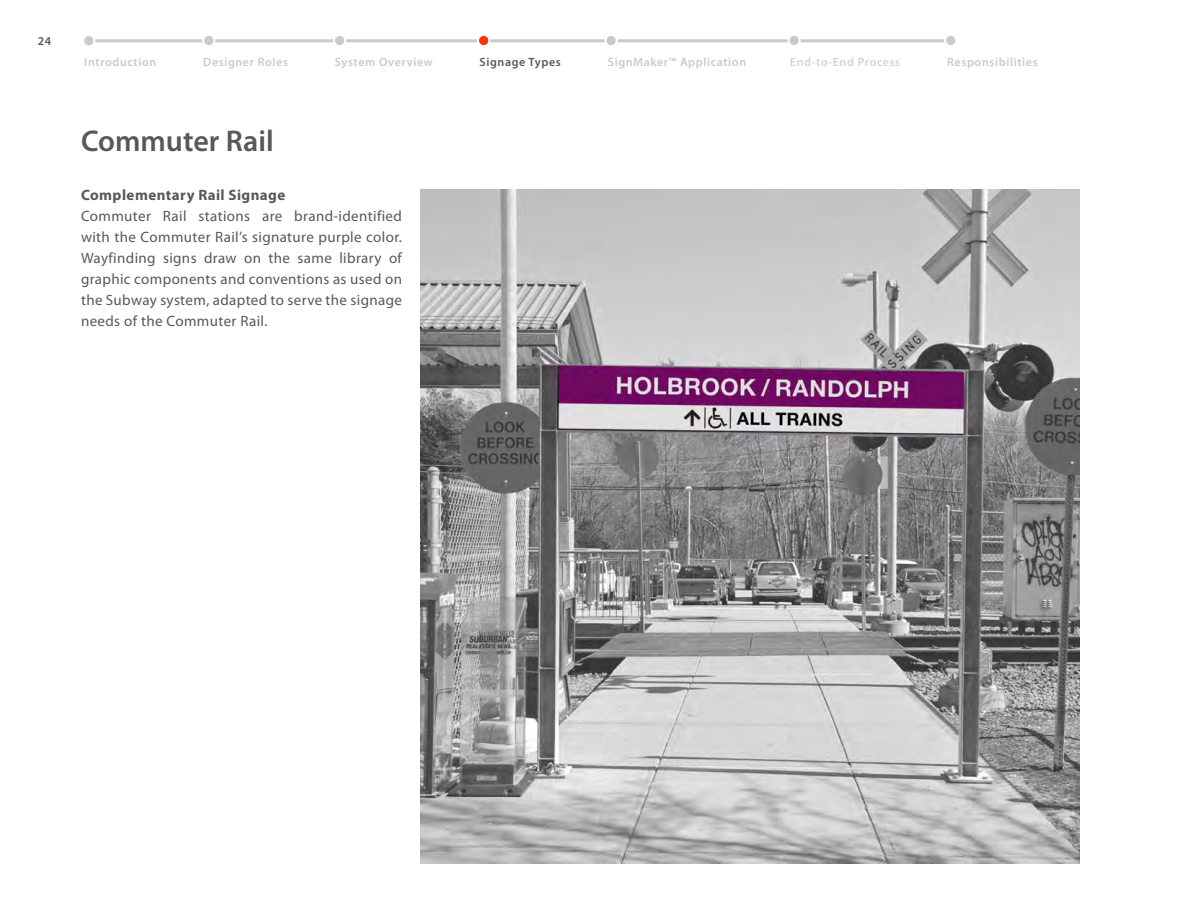
<style>
.page{position:relative;width:1188px;height:918px;background:#fff}
.page>*{position:absolute;margin:0;border:0;box-sizing:border-box;transform-origin:0 0}
.Chapter_Sub_Title{font:600 30px "Myriad Pro";color:#57585a}
.Body_Myriad_R_10_18{font:15px/21px "Myriad Pro";letter-spacing:.025em;color:#57585a;text-align:justify}
.Body{font:700 15px "Myriad Pro";letter-spacing:.03em;color:#57585a}
.Title_Line{font:600 12px "Myriad Pro";letter-spacing:.05em;color:#c9cacc}
.Title_Line-2{font:600 12px "Myriad Pro";letter-spacing:.05em;color:#d3d4d6}
.Title_Line-3{font:600 12px "Myriad Pro";letter-spacing:.05em;color:#57585a}
</style>
<div class="page">
<img style="left:420px;top:189px;width:660px;height:675px">
<hr style="left:87px;top:39px;width:864px;height:3px;background:#c9cacc">
<div style="left:83px;top:35px;width:12px;height:11px;background:#c9cacc;border-radius:50%"></div>
<div style="left:82px;top:34px;width:14px;height:13px;border:2px solid #fff;border-radius:50%"></div>
<div style="left:203px;top:35px;width:12px;height:11px;background:#c9cacc;border-radius:50%"></div>
<div style="left:202px;top:34px;width:14px;height:13px;border:2px solid #fff;border-radius:50%"></div>
<div style="left:334px;top:35px;width:11px;height:11px;background:#c9cacc;border-radius:50%"></div>
<div style="left:333px;top:34px;width:13px;height:13px;border:2px solid #fff;border-radius:50%"></div>
<div style="left:945px;top:35px;width:11px;height:11px;background:#c9cacc;border-radius:50%"></div>
<div style="left:944px;top:34px;width:13px;height:13px;border:2px solid #fff;border-radius:50%"></div>
<div style="left:478px;top:35px;width:11px;height:11px;background:#fe3300;border-radius:50%"></div>
<div style="left:477px;top:34px;width:13px;height:13px;border:2px solid #fff;border-radius:50%"></div>
<div style="left:606px;top:35px;width:11px;height:11px;background:#c9cacc;border-radius:50%"></div>
<div style="left:605px;top:34px;width:13px;height:13px;border:2px solid #fff;border-radius:50%"></div>
<div style="left:789px;top:35px;width:11px;height:11px;background:#c9cacc;border-radius:50%"></div>
<div style="left:788px;top:34px;width:13px;height:13px;border:2px solid #fff;border-radius:50%"></div>
<p class="Title_Line-3" style="left:38px;top:33px;width:15px">24</p>
<p class="Title_Line" style="left:84px;top:54px;width:74px">Introduction</p>
<p class="Title_Line" style="left:203px;top:54px;width:86px">Designer Roles</p>
<p class="Title_Line" style="left:335px;top:54px;width:99px">System Overview</p>
<p class="Title_Line-3" style="left:480px;top:54px;width:83px">Signage Types</p>
<p class="Title_Line" style="left:608px;top:54px;width:140px">SignMaker™ Application</p>
<p class="Title_Line-2" style="left:790px;top:54px;width:112px">End-to-End Process</p>
<p class="Title_Line" style="left:947px;top:54px;width:92px">Responsibilities</p>
<p class="Chapter_Sub_Title" style="left:81px;top:122px;width:194px">Commuter Rail</p>
<p class="Body" style="left:81px;top:185px;width:206px">Complementary Rail Signage</p>
<p class="Body_Myriad_R_10_18" style="left:81px;top:205px;width:323px">Commuter Rail stations are brand-identified with the Commuter Rail’s signature purple color.<br>Wayfinding signs draw on the same library of graphic components and conventions as used on the Subway system, adapted to serve the signage needs of the Commuter Rail.</p>
</div>
